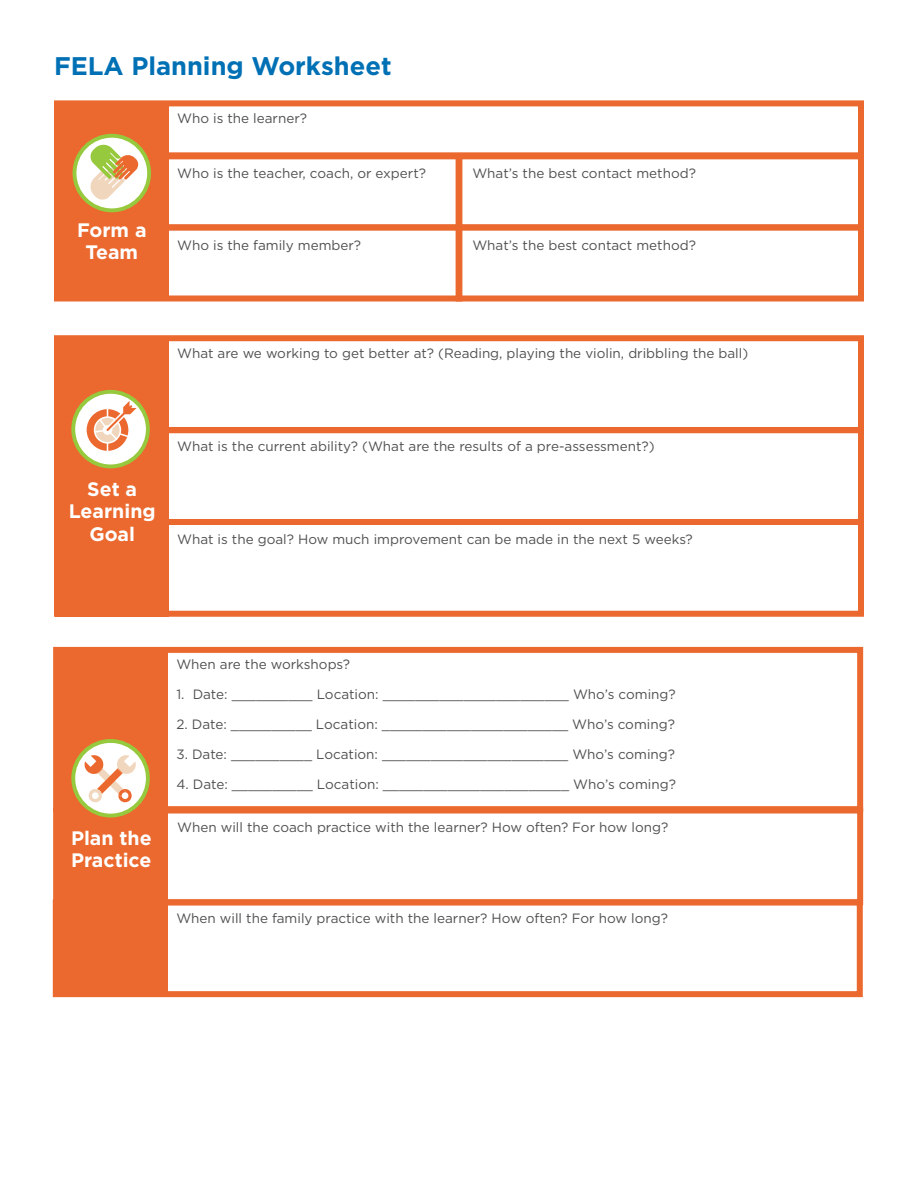
<style>
.page{position:relative;width:918px;height:1188px;background:#fff}
.page>*{position:absolute;margin:0;border:0;box-sizing:border-box;transform-origin:0 0}
.t1{font:700 25.5px "Gotham";color:#0070b5}
.Subheadline_White_Ch{font:700 19.5px/22.5px "Gotham";color:#fff;text-align:center}
.t2{font:13.5px "Gotham";color:#505050}
</style>
<div class="page">
<div style="left:54px;top:100px;width:810px;height:58px;border:6px solid #eb692e"></div>
<div style="left:54px;top:335px;width:810px;height:98px;border:6px solid #eb692e"></div>
<div style="left:53px;top:647px;width:810px;height:165px;border:6px solid #eb692e"></div>
<div style="left:54px;top:427px;width:810px;height:98px;border:6px solid #eb692e"></div>
<div style="left:54px;top:519px;width:810px;height:98px;border:6px solid #eb692e"></div>
<div style="left:53px;top:808px;width:810px;height:97px;border:6px solid #eb692e"></div>
<div style="left:53px;top:899px;width:810px;height:98px;border:6px solid #eb692e"></div>
<div style="left:54px;top:153px;width:408px;height:77px;border:6px solid #eb692e"></div>
<div style="left:54px;top:224px;width:408px;height:78px;border:6px solid #eb692e"></div>
<div style="left:456px;top:153px;width:408px;height:77px;border:6px solid #eb692e"></div>
<div style="left:456px;top:224px;width:408px;height:78px;border:6px solid #eb692e"></div>
<div style="left:56px;top:102px;width:113px;height:198px;background:#eb692e"></div>
<div style="left:56px;top:337px;width:113px;height:280px;background:#eb692e"></div>
<div style="left:55px;top:649px;width:113px;height:345px;background:#eb692e"></div>
<svg style="left:75px;top:136px;width:74px;height:74px"></svg>
<div style="left:73px;top:134px;width:78px;height:78px;border:4px solid #96c93d;border-radius:50%"></div>
<svg style="left:89px;top:144px;width:50px;height:57px;background:#e1d7ab"></svg>
<svg style="left:73px;top:392px;width:75px;height:74px;background:#eff6e1"></svg>
<div style="left:71px;top:390px;width:79px;height:78px;border:4px solid #96c93d;border-radius:50%"></div>
<svg style="left:87px;top:401px;width:50px;height:50px"></svg>
<svg style="left:73px;top:741px;width:75px;height:75px;background:#ecf5dc"></svg>
<div style="left:71px;top:739px;width:79px;height:79px;border:4px solid #96c93d;border-radius:50%"></div>
<svg style="left:84px;top:754px;width:52px;height:49px"></svg>
<p class="t1" style="left:54px;top:49px;width:339px">FELA Planning Worksheet</p>
<p class="t2" style="left:177px;top:110px;width:131px">Who is the learner?</p>
<p class="Subheadline_White_Ch" style="left:77px;top:218px;width:71px">Form a<br>Team</p>
<p class="t2" style="left:177px;top:165px;width:250px">Who is the teacher, coach, or expert?</p>
<p class="t2" style="left:473px;top:165px;width:225px">What’s the best contact method?</p>
<p class="t2" style="left:177px;top:237px;width:185px">Who is the family member?</p>
<p class="t2" style="left:473px;top:237px;width:225px">What’s the best contact method?</p>
<p class="t2" style="left:177px;top:344px;width:572px">What are we working to get better at? (Reading, playing the violin, dribbling the ball)</p>
<h2 class="Subheadline_White_Ch" style="left:69px;top:477px;width:88px">Set a<br>Learning<br>Goal</h2>
<p class="t2" style="left:177px;top:437px;width:479px">What is the current ability? (What are the results of a pre-assessment?)</p>
<p class="t2" style="left:177px;top:531px;width:517px">What is the goal? How much improvement can be made in the next 5 weeks?</p>
<h2 class="Subheadline_White_Ch" style="left:71px;top:826px;width:82px;text-align:left">Plan the<br>Practice</h2>
<p class="t2" style="left:176px;top:656px;width:175px">When are the workshops?</p>
<p class="t2" style="left:176px;top:686px;width:501px">1. Date: __________ Location: _______________________ Who’s coming?</p>
<p class="t2" style="left:176px;top:716px;width:500px">2. Date: __________ Location: _______________________ Who’s coming?</p>
<p class="t2" style="left:176px;top:746px;width:500px">3. Date: __________ Location: _______________________ Who’s coming?</p>
<p class="t2" style="left:176px;top:776px;width:501px">4. Date: __________ Location: _______________________ Who’s coming?</p>
<p class="t2" style="left:177px;top:819px;width:493px">When will the coach practice with the learner? How often? For how long?</p>
<p class="t2" style="left:176px;top:910px;width:493px">When will the family practice with the learner? How often? For how long?</p>
</div>
